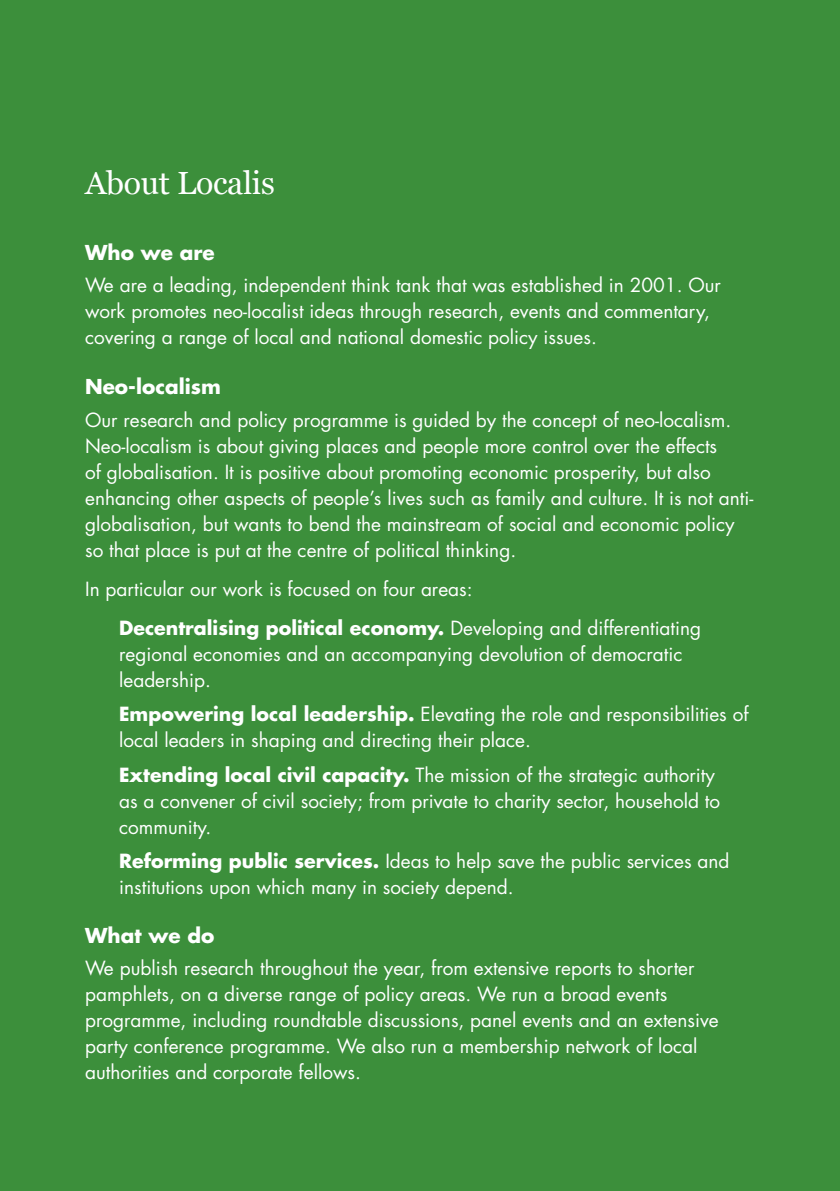
<style>
.page{position:relative;width:840px;height:1191px;background:#fff}
.page>*{position:absolute;margin:0;border:0;box-sizing:border-box;transform-origin:0 0}
.t1{font:32px "Georgia";letter-spacing:-.01em;color:#fff}
.t2{font:700 20px "Futura Std";color:#fff}
.t3{font:19px/26px "Futura Std";color:#fff}
.s1{font-weight:700;color:#3c8f3b}
.s2{font-weight:700}
</style>
<div class="page">
<div style="left:0;top:0;width:839px;height:1191px;background:#3c8f3b"></div>
<h1 class="t1" style="left:85px;top:160px;width:191px">About Localis</h1>
<p class="t2" style="left:85px;top:239px;width:131px">Who we are</p>
<p class="t3" style="left:85px;top:272px;width:637px">We are a leading, independent think tank that was established in 2001. Our work promotes neo-localist ideas through research, events and commentary, covering a range of local and national domestic policy issues.</p>
<p class="t2" style="left:85px;top:373px;width:137px">Neo-localism</p>
<p class="t3" style="left:85px;top:407px;width:669px">Our research and policy programme is guided by the concept of neo-localism.<br>Neo-localism is about giving places and people more control over the effects<br>of globalisation. It is positive about promoting economic prosperity, but also enhancing other aspects of people’s lives such as family and culture. It is not anti&shy;globalisation, but wants to bend the mainstream of social and economic policy so that place is put at the centre of political thinking.</p>
<p class="t3" style="left:85px;top:576px;width:389px">In particular our work is focused on four areas:</p>
<p class="t3" style="left:119px;top:615px;width:583px;text-indent:-34px"><span class="s1">•</span> <span class="s2">Decentralising political economy.</span> Developing and differentiating regional economies and an accompanying devolution of democratic leadership.</p>
<p class="t3" style="left:119px;top:701px;width:630px;text-indent:-34px"><span class="s1">•</span> <span class="s2">Empowering local leadership.</span> Elevating the role and responsibilities of local leaders in shaping and directing their place.</p>
<p class="t3" style="left:119px;top:762px;width:602px;text-indent:-34px"><span class="s1">•</span> <span class="s2">Extending local civil capacity.</span> The mission of the strategic authority as a convener of civil society; from private to charity sector, household to community.</p>
<p class="t3" style="left:119px;top:848px;width:611px;text-indent:-34px"><span class="s1">•</span> <span class="s2">Reforming public services.</span> Ideas to help save the public services and institutions upon which many in society depend.</p>
<p class="t2" style="left:85px;top:922px;width:131px">What we do</p>
<p class="t3" style="left:85px;top:955px;width:634px">We publish research throughout the year, from extensive reports to shorter pamphlets, on a diverse range of policy areas. We run a broad events programme, including roundtable discussions, panel events and an extensive party conference programme. We also run a membership network of local authorities and corporate fellows.</p>
</div>
